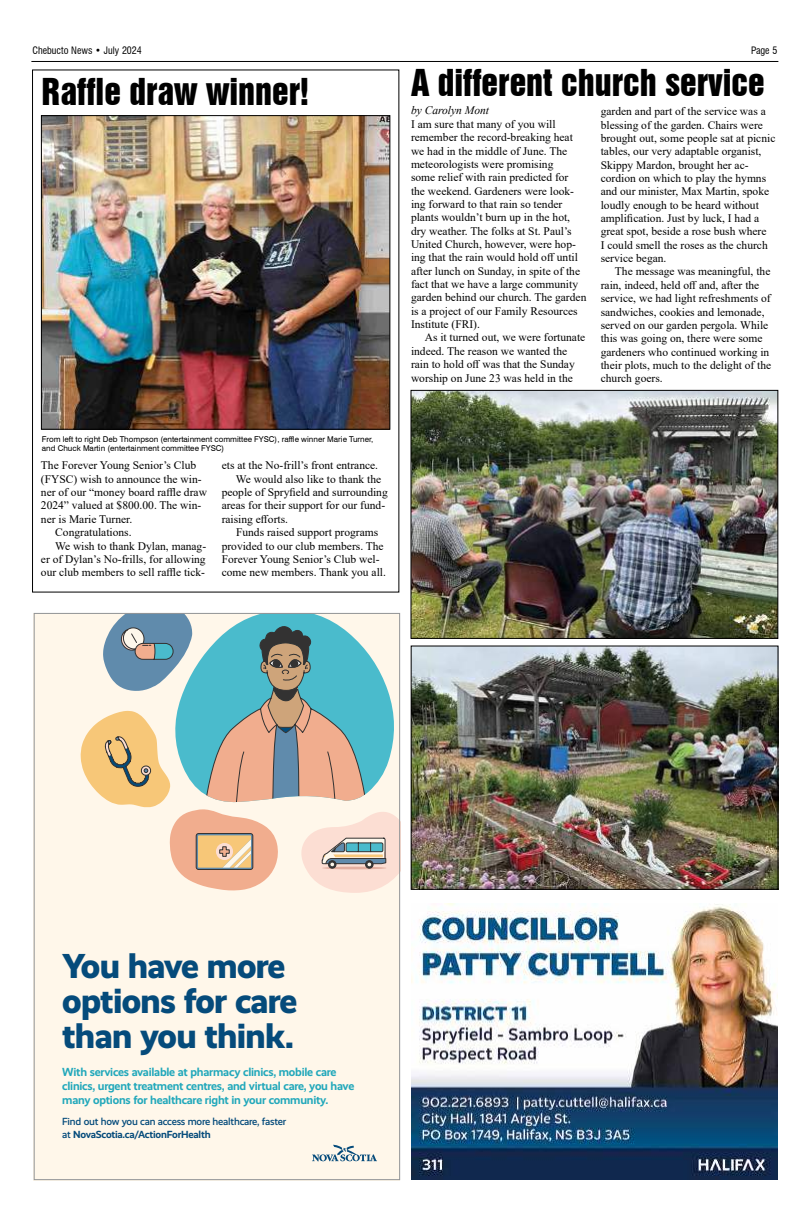
<style>
.page{position:relative;width:810px;height:1224px;background:#fff}
.page>*{position:absolute;margin:0;border:0;box-sizing:border-box;transform-origin:0 0}
.t1{font:800 34.9px/34.9px "Realist";letter-spacing:-.02em;color:#054b7b}
.t2{font:34px "Swiss 921 BT Regular A";color:#000}
.t3{font:700 11.8px/14.3px "Realist";letter-spacing:-.02em;color:#22a8bb}
.t4{font:11.5px/13.4px "Times New Roman";color:#000}
.t5{font:italic 11.5px "Times New Roman";color:#000}
.t6{font:500 10.4px/13px "Realist";letter-spacing:-.02em;color:#054b7b}
.t7{font:condensed 10px "Swiss 721 BT";color:#000}
.t8{font:8px/9.6px "Swiss 721 BT";color:#000}
.s1{font-weight:700}
</style>
<div class="page">
<hr style="left:31px;top:61px;width:747px;height:1px;background:#000">
<img style="left:411px;top:904px;width:367px;height:276px">
<div style="left:34px;top:613px;width:366px;height:567px;background:#fff7ea"></div>
<svg style="left:312px;top:1145px;width:65px;height:16px"></svg>
<svg style="left:80px;top:615px;width:318px;height:278px"></svg>
<img style="left:413px;top:392px;width:363px;height:245px">
<div style="left:411px;top:390px;width:367px;height:249px;border:1px solid #000"></div>
<img style="left:413px;top:648px;width:363px;height:239px">
<div style="left:411px;top:646px;width:367px;height:243px;border:1px solid #000"></div>
<img style="left:43px;top:117px;width:345px;height:310px">
<div style="left:41px;top:115px;width:349px;height:314px;border:1px solid #000"></div>
<p class="t7" style="left:32px;top:45px;width:111px">Chebucto News • July 2024</p>
<p class="t7" style="left:751px;top:45px;width:28px">Page 5</p>
<h2 class="t2" style="left:41px;top:77px;width:269px">Raffle draw winner!</h2>
<p class="t8" style="left:42px;top:435px;width:333px">From left to right Deb Thompson (entertainment committee FYSC), raffle winner Marie Turner, and Chuck Martin (entertainment committee FYSC)</p>
<p class="t4" style="left:222px;top:458px;width:158px">ets at the No-frill’s front entrance.</p>
<p class="t4" style="left:236px;top:472px;width:147px">We would also like to thank the</p>
<p class="t4" style="left:222px;top:485px;width:168px">people of Spry昀椀eld and surrounding</p>
<p class="t4" style="left:222px;top:499px;width:165px">areas for their support for our fund-</p>
<p class="t4" style="left:222px;top:512px;width:68px">raising e昀昀orts.</p>
<p class="t4" style="left:236px;top:525px;width:144px">Funds raised support programs</p>
<p class="t4" style="left:222px;top:539px;width:164px">provided to our club members. The</p>
<p class="t4" style="left:222px;top:552px;width:159px">Forever Young Senior’s Club wel-</p>
<p class="t4" style="left:222px;top:565px;width:166px">come new members. Thank you all.</p>
<p class="t4" style="left:41px;top:458px;width:157px">The Forever Young Senior’s Club</p>
<p class="t4" style="left:41px;top:472px;width:162px">(FYSC) wish to announce the win-</p>
<p class="t4" style="left:41px;top:485px;width:168px">ner of our “money board ra昀툀e draw</p>
<p class="t4" style="left:41px;top:499px;width:162px">2024” valued at $800.00. The win-</p>
<p class="t4" style="left:41px;top:512px;width:93px">ner is Marie Turner.</p>
<p class="t4" style="left:55px;top:525px;width:78px">Congratulations.</p>
<p class="t4" style="left:55px;top:539px;width:153px">We wish to thank Dylan, manag-</p>
<p class="t4" style="left:41px;top:552px;width:166px">er of Dylan’s No-frills, for allowing</p>
<p class="t4" style="left:41px;top:565px;width:166px">our club members to sell ra昀툀e tick-</p>
<h2 class="t2" style="left:411px;top:68px;width:355px">A different church service</h2>
<p class="t4" style="left:601px;top:104px;width:176px">garden and part of the service was a blessing of the garden. Chairs were brought out, some people sat at picnic tables, our very adaptable organist, Skippy Mardon, brought her ac&shy;cordion on which to play the hymns and our minister, Max Martin, spoke loudly enough to be heard without ampli昀椀cation. Just by luck, I had a great spot, beside a rose bush where<br>I could smell the roses as the church service began.</p>
<p class="t4" style="left:601px;top:265px;width:172px;text-indent:14px">The message was meaningful, the rain, indeed, held o昀昀 and, after the service, we had light refreshments of sandwiches, cookies and lemonade, served on our garden pergola. While this was going on, there were some gardeners who continued working in their plots, much to the delight of the church goers.</p>
<p class="t5" style="left:411px;top:106px;width:80px">by Carolyn Mont</p>
<p class="t4" style="left:411px;top:117px;width:177px">I am sure that many of you will remember the record-breaking heat we had in the middle of June. The meteorologists were promising<br>some relief with rain predicted for<br>the weekend. Gardeners were look&shy;ing forward to that rain so tender plants wouldn’t burn up in the hot, dry weather. The folks at St. Paul’s United Church, however, were hop&shy;ing that the rain would hold o昀昀 until after lunch on Sunday, in spite of the fact that we have a large community garden behind our church. The garden is a project of our Family Resources Institute (FRI).</p>
<p class="t4" style="left:411px;top:331px;width:176px;text-indent:14px">As it turned out, we were fortunate indeed. The reason we wanted the rain to hold o昀昀 was that the Sunday worship on June 23 was held in the</p>
<h1 class="t1" style="left:62px;top:952px;width:237px">You have more options for care than you think.</h1>
<p class="t3" style="left:62px;top:1066px;width:294px">With services available at pharmacy clinics, mobile care clinics, urgent treatment centres, and virtual care, you have many options for healthcare right in your community.</p>
<p class="t6" style="left:62px;top:1115px;width:225px">Find out how you can access more healthcare, faster at <span class="s1">NovaScotia.ca/ActionForHealth</span></p>
</div>
